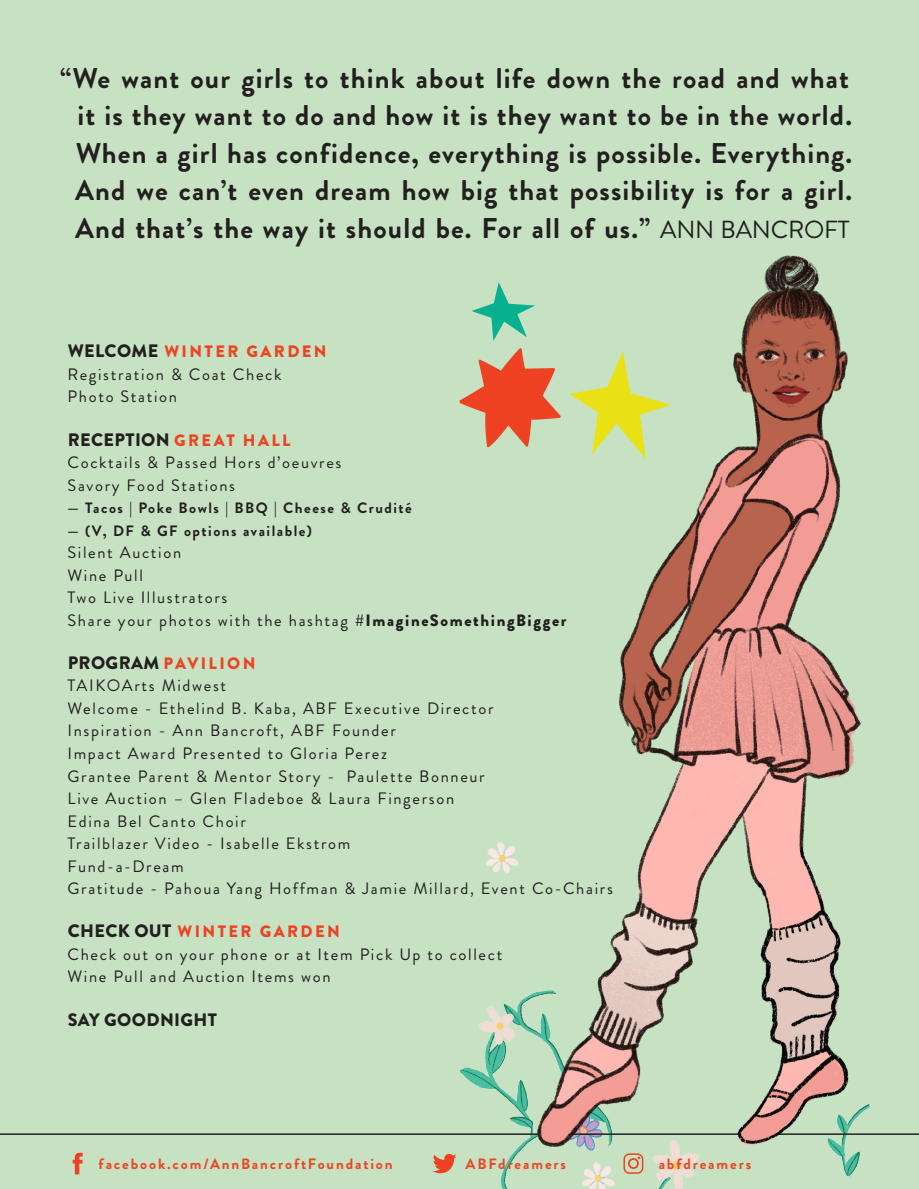
<style>
.page{position:relative;width:919px;height:1189px;background:#fff}
.page>*{position:absolute;margin:0;border:0;box-sizing:border-box;transform-origin:0 0}
.t1{font:700 28.5px/37.5px "Brandon Grotesque";letter-spacing:.04em;color:#231f20;text-align:justify}
.t2{font:900 18px "Brandon Grotesque";letter-spacing:.02em;color:#231f20}
.t3{font:16.5px/22.5px "Brandon Grotesque";letter-spacing:.1em;color:#231f20}
.t4{font:700 15px "Brandon Grotesque";letter-spacing:.1em;color:#231f20}
.t5{font:700 15px "Brandon Grotesque";letter-spacing:.125em;color:#ef4222}
.s1{font-weight:400;font-size:24.75px}
.s2{font-weight:900;font-size:18px}
.s3{font-weight:900;color:#ef4222}
.s4{font-size:16.5px;color:#ef4222}
.s5{font-weight:900}
</style>
<div class="page">
<hr style="left:918px;top:0;width:1px;height:1188px;background:#e4cbc2">
<div style="left:0;top:0;width:918px;height:1188px;background:#c6e2c2"></div>
<img style="left:395px;top:842px;width:523px;height:346px">
<hr style="left:0;top:1133px;width:918px;height:1px;background:#231f20">
<svg style="left:73px;top:1152px;width:10px;height:21px"></svg>
<svg style="left:432px;top:1153px;width:24px;height:19px"></svg>
<svg style="left:623px;top:1152px;width:20px;height:21px"></svg>
<img style="left:537px;top:256px;width:344px;height:890px">
<svg style="left:569px;top:351px;width:102px;height:107px"></svg>
<svg style="left:471px;top:282px;width:64px;height:59px"></svg>
<svg style="left:459px;top:348px;width:101px;height:99px"></svg>
<p class="t1" style="left:75px;top:59px;width:778px;text-indent:-15px">“We want our girls to think about life down the road and what it is they want to do and how it is they want to be in the world.<br>When a girl has confidence, everything is possible. Everything.<br>And we can’t even dream how big that possibility is for a girl.<br>And that’s the way it should be. For all of us.” <span class="s1">ANN BANCROFT</span></p>
<p class="t3" style="left:68px;top:340px;width:260px"><span class="s2">WELCOME</span> <span class="s3">WINTER GARDEN<br></span>Registration &amp; Coat Check<br>Photo Station</p>
<p class="t2" style="left:68px;top:426px;width:224px">RECEPTION <span class="s4">GREAT HALL</span></p>
<p class="t3" style="left:68px;top:451px;width:275px">Cocktails &amp; Passed Hors d’oeuvres<br>Savory Food Stations</p>
<p class="t4" style="left:68px;top:497px;width:345px">— Tacos | Poke Bowls | BBQ | Cheese &amp; Crudité</p>
<p class="t4" style="left:68px;top:520px;width:246px">— (V, DF &amp; GF options available)</p>
<p class="t3" style="left:68px;top:541px;width:500px">Silent Auction<br>Wine Pull<br>Two Live Illustrators<br>Share your photos with the hashtag <span class="s5">#ImagineSomethingBigger</span></p>
<p class="t3" style="left:68px;top:652px;width:546px"><span class="s2">PROGRAM</span> <span class="s3">PAVILION<br></span>TAIKOArts Midwest<br>Welcome - Ethelind B. Kaba, ABF Executive Director<br>Inspiration - Ann Bancroft, ABF Founder<br>Impact Award Presented to Gloria Perez<br>Grantee Parent &amp; Mentor Story - Paulette Bonneur<br>Live Auction – Glen Fladeboe &amp; Laura Fingerson<br>Edina Bel Canto Choir<br>Trailblazer Video - Isabelle Ekstrom<br>Fund-a-Dream<br>Gratitude - Pahoua Yang Hoffman &amp; Jamie Millard, Event Co-Chairs</p>
<p class="t3" style="left:68px;top:920px;width:436px"><span class="s2">CHECK OUT</span> <span class="s3">WINTER GARDEN<br></span>Check out on your phone or at Item Pick Up to collect<br>Wine Pull and Auction Items won</p>
<p class="t2" style="left:68px;top:1006px;width:151px">SAY GOODNIGHT</p>
<p class="t5" style="left:99px;top:1152px;width:295px">facebook.com/AnnBancroftFoundation</p>
<p class="t5" style="left:465px;top:1152px;width:102px">ABFdreamers</p>
<p class="t5" style="left:658px;top:1152px;width:94px">abfdreamers</p>
</div>
